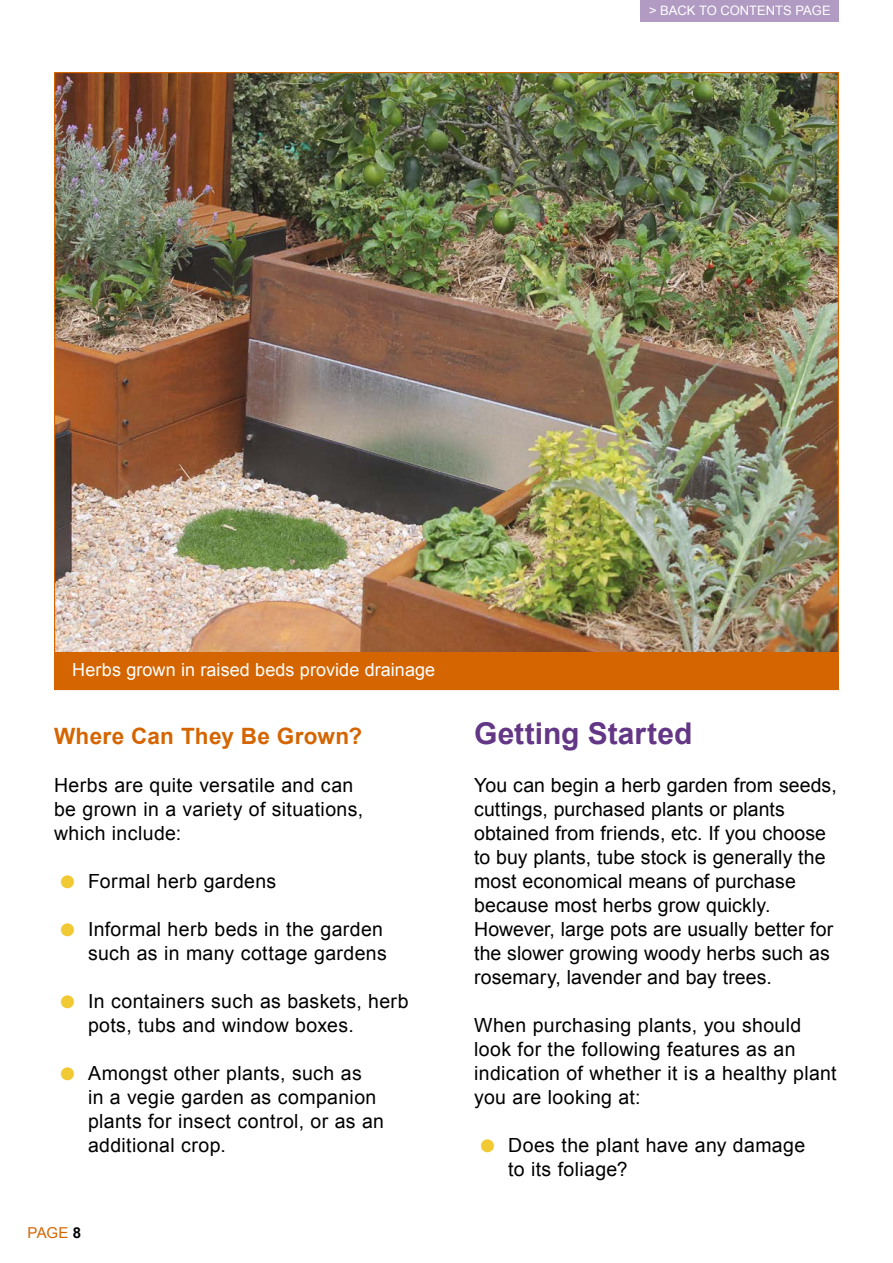
<style>
.page{position:relative;width:893px;height:1263px;background:#fff}
.page>*{position:absolute;margin:0;border:0;box-sizing:border-box;transform-origin:0 0}
.t1{font:700 30px "Arial";color:#633786}
.t2{font:700 22.5px "Arial";letter-spacing:.015em;color:#d56501}
.t3{font:19.5px/24px "Arial";letter-spacing:.015em;color:#000}
.t4{font:18px "Arial";letter-spacing:.005em;color:#fff}
.t5{font:15px "Arial";color:#d56501}
.t6{font:13.05px "Arial";color:#fff}
.s1{color:#f1ca33}
.s2{font-weight:700;color:#000}
</style>
<div class="page">
<div style="left:641px;top:0;width:198px;height:21px;background:#b19bc3"></div>
<img style="left:54px;top:72px;width:785px;height:619px">
<p class="t6" style="left:649px;top:2px;width:183px">&gt; BACK TO CONTENTS PAGE</p>
<p class="t4" style="left:72px;top:658px;width:364px">Herbs grown in raised beds provide drainage</p>
<p class="t2" style="left:54px;top:721px;width:310px">Where Can They Be Grown?</p>
<p class="t3" style="left:54px;top:773px;width:311px">Herbs are quite versatile and can be grown in a variety of situations, which include:</p>
<p class="t3" style="left:60px;top:869px;width:217px"><span class="s1">●</span> Formal herb gardens</p>
<p class="t3" style="left:60px;top:917px;width:328px;text-align:right"><span class="s1">●</span> Informal herb beds in the garden such as in many cottage gardens</p>
<p class="t3" style="left:88px;top:989px;width:322px;text-indent:-28px"><span class="s1">●</span> In containers such as baskets, herb pots, tubs and window boxes.</p>
<p class="t3" style="left:88px;top:1061px;width:298px;text-indent:-28px"><span class="s1">●</span> Amongst other plants, such as<br>in a vegie garden as companion plants for insect control, or as an additional crop.</p>
<p class="t5" style="left:28px;top:1223px;width:55px">PAGE <span class="s2">8</span></p>
<h1 class="t1" style="left:474px;top:714px;width:220px">Getting Started</h1>
<p class="t3" style="left:474px;top:773px;width:364px">You can begin a herb garden from seeds, cuttings, purchased plants or plants obtained from friends, etc. If you choose to buy plants, tube stock is generally the most economical means of purchase because most herbs grow quickly.<br>However, large pots are usually better for the slower growing woody herbs such as rosemary, lavender and bay trees.</p>
<p class="t3" style="left:474px;top:1013px;width:364px">When purchasing plants, you should look for the following features as an indication of whether it is a healthy plant you are looking at:</p>
<p class="t3" style="left:508px;top:1133px;width:299px;text-indent:-28px"><span class="s1">●</span> Does the plant have any damage to its foliage?</p>
</div>
